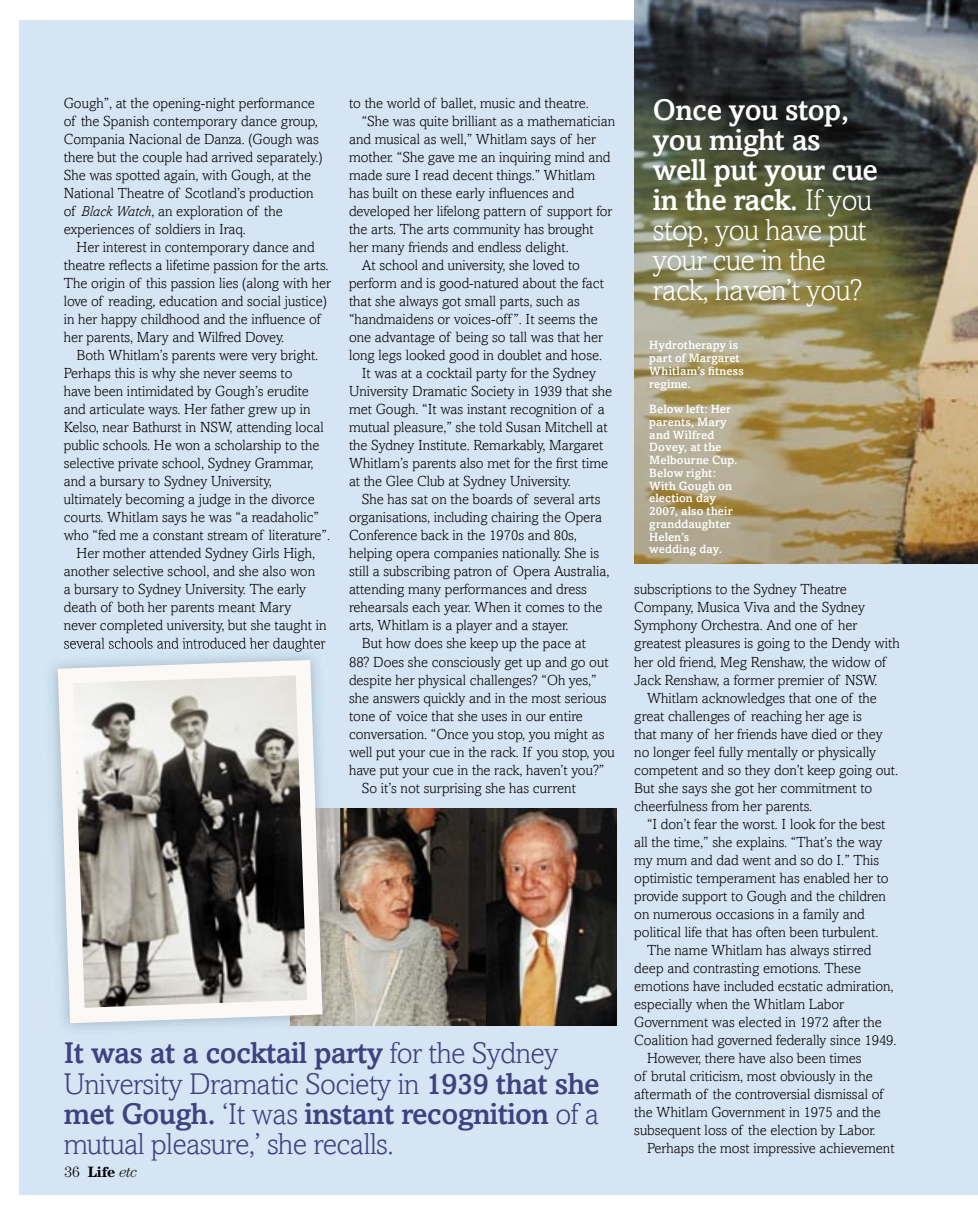
<style>
.page{position:relative;width:978px;height:1217px;background:#fff}
.page>*{position:absolute;margin:0;border:0;box-sizing:border-box;transform-origin:0 0}
.t1{font:300 30px/30px "Amasis";letter-spacing:-.02em;color:#3d4280}
.t2{font:300 30px/30px "Amasis";letter-spacing:-.02em;color:#fff}
.t3{font:700 15px "Century";color:#000}
.t4{font:300 14.7px/18px "Amasis";color:#000}
.t5{font:500 12px/12.8px "Amasis";letter-spacing:.01em;color:#fff}
.s1{font-style:italic}
.s2{font-weight:500}
.s3{font-weight:300}
.s4{font-weight:300;font-style:italic}
</style>
<div class="page">
<div style="left:19px;top:20px;width:959px;height:1173px;background:#d5e5f4"></div>
<img style="left:634px;top:0;width:344px;height:564px">
<img style="left:485px;top:808px;width:131px;height:217px">
<img style="left:339px;top:808px;width:146px;height:217px">
<img style="left:50px;top:651px;width:289px;height:378px">
<img style="left:64px;top:644px;width:260px;height:7px">
<svg style="left:58px;top:659px;width:265px;height:363px;background:#9f9e9a"></svg>
<p class="t4" style="left:64px;top:94px;width:260px">Gough”, at the opening-night performance of the Spanish contemporary dance group, Compania Nacional de Danza. (Gough was there but the couple had arrived separately.)<br>She was spotted again, with Gough, at the National Theatre of Scotland’s production of <span class="s1">Black Watch</span>, an exploration of the experiences of soldiers in Iraq.</p>
<p class="t4" style="left:64px;top:238px;width:269px;text-indent:13px">Her interest in contemporary dance and theatre reflects a lifetime passion for the arts.<br>The origin of this passion lies (along with her love of reading, education and social justice) in her happy childhood and the influence of her parents, Mary and Wilfred Dovey.</p>
<p class="t4" style="left:77px;top:346px;width:243px">Both Whitlam’s parents were very bright.</p>
<p class="t4" style="left:64px;top:364px;width:230px">Perhaps this is why she never seems to</p>
<p class="t4" style="left:64px;top:382px;width:247px">have been intimidated by Gough’s erudite</p>
<p class="t4" style="left:64px;top:400px;width:248px">and articulate ways. Her father grew up in</p>
<p class="t4" style="left:64px;top:418px;width:262px">Kelso, near Bathurst in NSW, attending local</p>
<p class="t4" style="left:64px;top:436px;width:257px">public schools. He won a scholarship to the</p>
<p class="t4" style="left:64px;top:454px;width:251px">selective private school, Sydney Grammar,</p>
<p class="t4" style="left:64px;top:472px;width:210px">and a bursary to Sydney University,</p>
<p class="t4" style="left:64px;top:490px;width:252px">ultimately becoming a judge in the divorce</p>
<p class="t4" style="left:64px;top:508px;width:257px">courts. Whitlam says he was “a readaholic”</p>
<p class="t4" style="left:64px;top:526px;width:268px">who “fed me a constant stream of literature”.</p>
<p class="t4" style="left:77px;top:544px;width:240px">Her mother attended Sydney Girls High,</p>
<p class="t4" style="left:64px;top:562px;width:253px">another selective school, and she also won</p>
<p class="t4" style="left:64px;top:580px;width:244px">a bursary to Sydney University. The early</p>
<p class="t4" style="left:64px;top:598px;width:229px">death of both her parents meant Mary</p>
<p class="t4" style="left:64px;top:616px;width:264px">never completed university, but she taught in</p>
<p class="t4" style="left:64px;top:634px;width:263px">several schools and introduced her daughter</p>
<p class="t4" style="left:349px;top:94px;width:241px">to the world of ballet, music and theatre.</p>
<p class="t4" style="left:362px;top:112px;width:255px">“She was quite brilliant as a mathematician</p>
<p class="t4" style="left:349px;top:130px;width:249px">and musical as well,” Whitlam says of her</p>
<p class="t4" style="left:349px;top:148px;width:263px">mother. “She gave me an inquiring mind and</p>
<p class="t4" style="left:349px;top:166px;width:248px">made sure I read decent things.” Whitlam</p>
<p class="t4" style="left:349px;top:184px;width:227px">has built on these early influences and</p>
<p class="t4" style="left:349px;top:202px;width:265px">developed her lifelong pattern of support for</p>
<p class="t4" style="left:349px;top:220px;width:246px">the arts. The arts community has brought</p>
<p class="t4" style="left:349px;top:238px;width:221px">her many friends and endless delight.</p>
<p class="t4" style="left:362px;top:256px;width:220px">At school and university, she loved to</p>
<p class="t4" style="left:349px;top:274px;width:257px">perform and is good-natured about the fact</p>
<p class="t4" style="left:349px;top:292px;width:232px">that she always got small parts, such as</p>
<p class="t4" style="left:349px;top:310px;width:250px">“handmaidens or voices-off”. It seems the</p>
<p class="t4" style="left:349px;top:328px;width:255px">one advantage of being so tall was that her</p>
<p class="t4" style="left:349px;top:346px;width:255px">long legs looked good in doublet and hose.</p>
<p class="t4" style="left:362px;top:364px;width:236px">It was at a cocktail party for the Sydney</p>
<p class="t4" style="left:349px;top:382px;width:265px">University Dramatic Society in 1939 that she</p>
<p class="t4" style="left:349px;top:400px;width:257px">met Gough. “It was instant recognition of a</p>
<p class="t4" style="left:349px;top:418px;width:260px">mutual pleasure,” she told Susan Mitchell at</p>
<p class="t4" style="left:349px;top:436px;width:256px">the Sydney Institute. Remarkably, Margaret</p>
<p class="t4" style="left:349px;top:454px;width:261px">Whitlam’s parents also met for the first time</p>
<p class="t4" style="left:349px;top:472px;width:223px">at the Glee Club at Sydney University.</p>
<p class="t4" style="left:362px;top:490px;width:240px">She has sat on the boards of several arts</p>
<p class="t4" style="left:349px;top:508px;width:255px">organisations, including chairing the Opera</p>
<p class="t4" style="left:349px;top:526px;width:229px">Conference back in the 1970s and 80s,</p>
<p class="t4" style="left:349px;top:544px;width:252px">helping opera companies nationally. She is</p>
<p class="t4" style="left:349px;top:562px;width:262px">still a subscribing patron of Opera Australia,</p>
<p class="t4" style="left:349px;top:580px;width:239px">attending many performances and dress</p>
<p class="t4" style="left:349px;top:598px;width:255px">rehearsals each year. When it comes to the</p>
<p class="t4" style="left:349px;top:616px;width:221px">arts, Whitlam is a player and a stayer.</p>
<p class="t4" style="left:362px;top:634px;width:226px">But how does she keep up the pace at</p>
<p class="t4" style="left:349px;top:652px;width:261px">88? Does she consciously get up and go out</p>
<p class="t4" style="left:349px;top:670px;width:249px">despite her physical challenges? “Oh yes,”</p>
<p class="t4" style="left:349px;top:688px;width:259px">she answers quickly and in the most serious</p>
<p class="t4" style="left:349px;top:706px;width:235px">tone of voice that she uses in our entire</p>
<p class="t4" style="left:349px;top:724px;width:257px">conversation. “Once you stop, you might as</p>
<p class="t4" style="left:349px;top:742px;width:267px">well put your cue in the rack. If you stop, you</p>
<p class="t4" style="left:349px;top:760px;width:257px">have put your cue in the rack, haven’t you?”</p>
<p class="t4" style="left:362px;top:778px;width:216px">So it’s not surprising she has current</p>
<h1 class="t1" style="left:64px;top:1037px;width:537px"><span class="s2">It was at a cocktail party</span> for the Sydney University Dramatic Society in <span class="s2">1939 that she met Gough.</span> ‘It was <span class="s2">instant recognition</span> of a mutual pleasure,’ she recalls.</h1>
<p class="t3" style="left:64px;top:1162px;width:74px"><span class="s3">36</span> Life <span class="s4">etc</span></p>
<h1 class="t2" style="left:653px;top:95px;width:227px"><span class="s2">Once you stop, you might as well put your cue in the rack.</span> If you stop, you have put your cue in the rack, haven’t you?</h1>
<p class="t5" style="left:649px;top:338px;width:96px">Hydrotherapy is part of Margaret<br>Whitlam’s fitness regime.</p>
<p class="t5" style="left:649px;top:402px;width:90px">Below left: Her parents, Mary and Wilfred<br>Dovey, at the<br>Melbourne Cup.<br>Below right:<br>With Gough on election day<br>2007, also their granddaughter<br>Helen’s wedding day.</p>
<p class="t4" style="left:634px;top:580px;width:214px">subscriptions to the Sydney Theatre</p>
<p class="t4" style="left:634px;top:598px;width:232px">Company, Musica Viva and the Sydney</p>
<p class="t4" style="left:634px;top:616px;width:224px">Symphony Orchestra. And one of her</p>
<p class="t4" style="left:634px;top:634px;width:267px">greatest pleasures is going to the Dendy with</p>
<p class="t4" style="left:634px;top:652px;width:253px">her old friend, Meg Renshaw, the widow of</p>
<p class="t4" style="left:634px;top:670px;width:245px">Jack Renshaw, a former premier of NSW.</p>
<p class="t4" style="left:647px;top:688px;width:231px">Whitlam acknowledges that one of the</p>
<p class="t4" style="left:634px;top:706px;width:229px">great challenges of reaching her age is</p>
<p class="t4" style="left:634px;top:724px;width:250px">that many of her friends have died or they</p>
<p class="t4" style="left:634px;top:742px;width:244px">no longer feel fully mentally or physically</p>
<p class="t4" style="left:634px;top:760px;width:265px">competent and so they don’t keep going out.</p>
<p class="t4" style="left:634px;top:778px;width:240px">But she says she got her commitment to</p>
<p class="t4" style="left:634px;top:796px;width:179px">cheerfulness from her parents.</p>
<p class="t4" style="left:647px;top:814px;width:240px">“I don’t fear the worst. I look for the best</p>
<p class="t4" style="left:634px;top:832px;width:250px">all the time,” she explains. “That’s the way</p>
<p class="t4" style="left:634px;top:850px;width:247px">my mum and dad went and so do I.” This</p>
<p class="t4" style="left:634px;top:868px;width:256px">optimistic temperament has enabled her to</p>
<p class="t4" style="left:634px;top:886px;width:253px">provide support to Gough and the children</p>
<p class="t4" style="left:634px;top:904px;width:232px">on numerous occasions in a family and</p>
<p class="t4" style="left:634px;top:922px;width:246px">political life that has often been turbulent.</p>
<p class="t4" style="left:647px;top:940px;width:226px">The name Whitlam has always stirred</p>
<p class="t4" style="left:634px;top:958px;width:228px">deep and contrasting emotions. These</p>
<p class="t4" style="left:634px;top:976px;width:261px">emotions have included ecstatic admiration,</p>
<p class="t4" style="left:634px;top:994px;width:211px">especially when the Whitlam Labor</p>
<p class="t4" style="left:634px;top:1012px;width:249px">Government was elected in 1972 after the</p>
<p class="t4" style="left:634px;top:1030px;width:264px">Coalition had governed federally since 1949.</p>
<p class="t4" style="left:647px;top:1048px;width:216px">However, there have also been times</p>
<p class="t4" style="left:634px;top:1066px;width:240px">of brutal criticism, most obviously in the</p>
<p class="t4" style="left:634px;top:1084px;width:250px">aftermath of the controversial dismissal of</p>
<p class="t4" style="left:634px;top:1102px;width:248px">the Whitlam Government in 1975 and the</p>
<p class="t4" style="left:634px;top:1120px;width:243px">subsequent loss of the election by Labor.</p>
<p class="t4" style="left:647px;top:1138px;width:249px">Perhaps the most impressive achievement</p>
</div>
